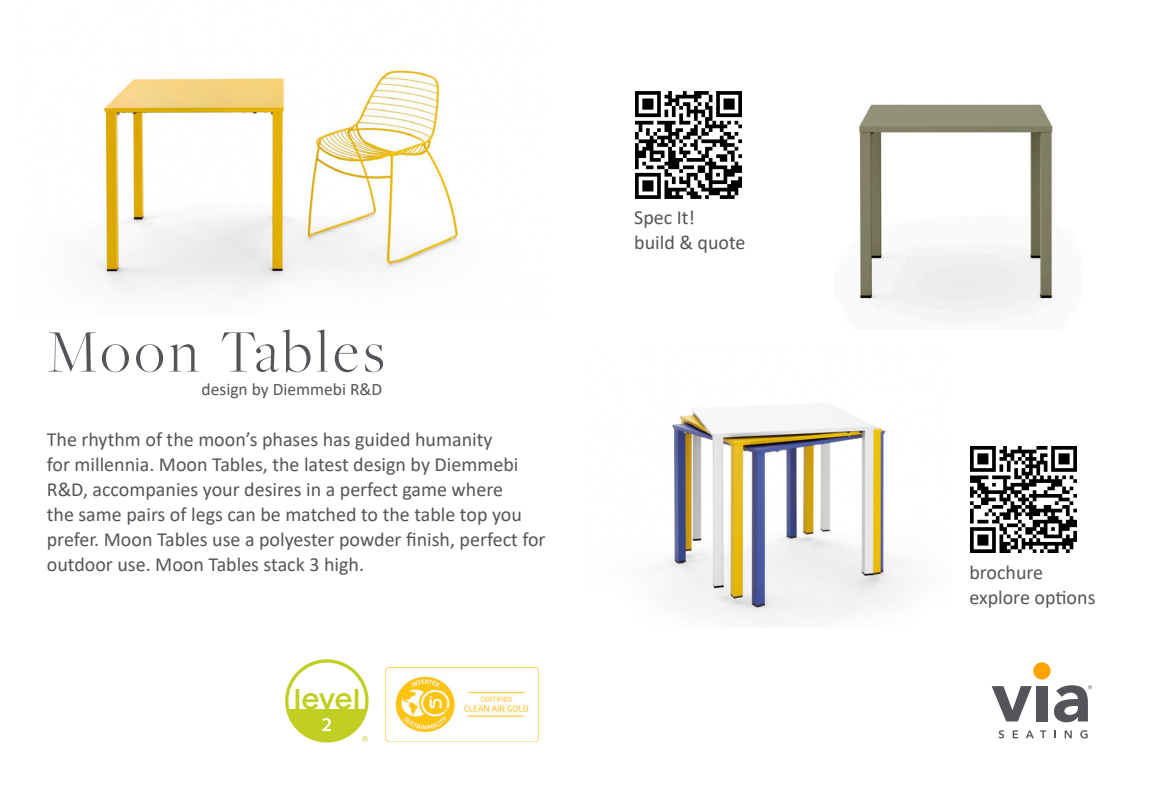
<style>
.page{position:relative;width:1170px;height:810px;background:#fff}
.page>*{position:absolute;margin:0;border:0;box-sizing:border-box;transform-origin:0 0}
.t1{font:300 62.5px "Freight Big Pro";letter-spacing:.075em;color:#54555a}
.t2{font:20px/25px "Calibri";color:#54555a}
.t3{font:17.5px "Calibri";color:#54555a}
</style>
<div class="page">
<svg style="left:285px;top:659px;width:84px;height:84px"></svg>
<img style="left:386px;top:667px;width:153px;height:74px">
<img style="left:93px;top:69px;width:366px;height:223px">
<img style="left:635px;top:91px;width:107px;height:108px">
<img style="left:970px;top:446px;width:107px;height:107px">
<img style="left:663px;top:406px;width:240px;height:219px">
<img style="left:859px;top:104px;width:197px;height:209px">
<svg style="left:992px;top:686px;width:40px;height:35px"></svg>
<div style="left:1036px;top:686px;width:12px;height:35px;background:#54555a"></div>
<div style="left:1033px;top:662px;width:18px;height:18px;background:#ffa300;border-radius:50%"></div>
<svg style="left:999px;top:730px;width:5px;height:8px"></svg>
<svg style="left:1013px;top:730px;width:5px;height:8px"></svg>
<svg style="left:1026px;top:730px;width:8px;height:8px"></svg>
<svg style="left:1040px;top:730px;width:6px;height:8px"></svg>
<svg style="left:1054px;top:730px;width:2px;height:8px"></svg>
<svg style="left:1065px;top:730px;width:7px;height:8px"></svg>
<svg style="left:1080px;top:730px;width:8px;height:8px"></svg>
<svg style="left:1054px;top:685px;width:38px;height:37px"></svg>
<p class="t1" style="left:47px;top:311px;width:339px">Moon Tables</p>
<p class="t3" style="left:202px;top:377px;width:182px">design by Diemmebi R&amp;D</p>
<p class="t2" style="left:47px;top:426px;width:500px">The rhythm of the moon’s phases has guided humanity<br>for millennia. Moon Tables, the latest design by Diemmebi R&amp;D, accompanies your desires in a perfect game where<br>the same pairs of legs can be matched to the table top you prefer. Moon Tables use a polyester powder finish, perfect for outdoor use. Moon Tables stack 3 high.</p>
<p class="t2" style="left:634px;top:204px;width:62px">Spec It!</p>
<p class="t2" style="left:634px;top:229px;width:113px">build &amp; quote</p>
<p class="t2" style="left:969px;top:559px;width:75px">brochure</p>
<p class="t2" style="left:969px;top:584px;width:128px">explore options</p>
</div>
